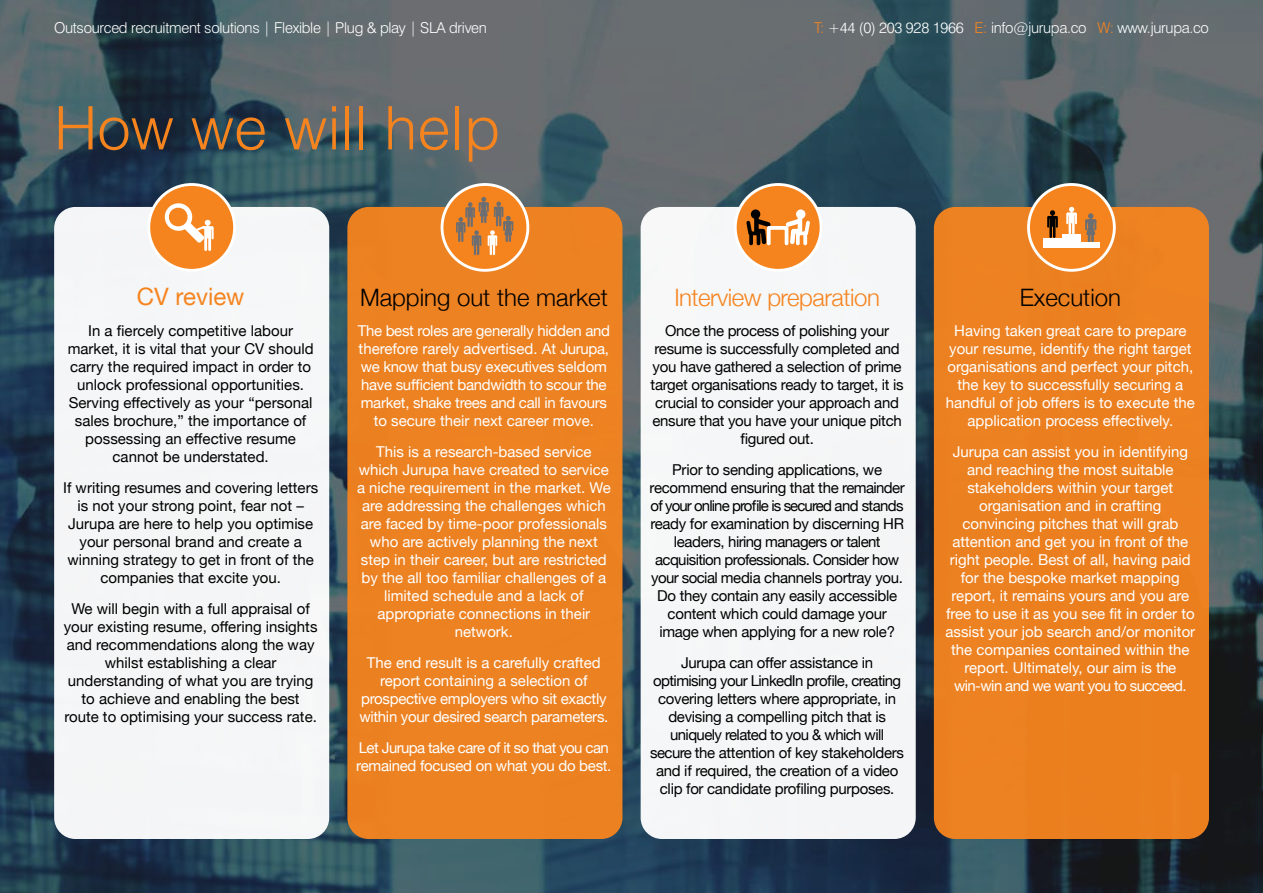
<style>
.page{position:relative;width:1263px;height:893px;background:#fff}
.page>*{position:absolute;margin:0;border:0;box-sizing:border-box;transform-origin:0 0}
.t1{font:300 60px "Helvetica";color:#f5841f}
.t2{font:300 24px "Helvetica Neue";color:#000}
.t3{font:300 24px "Helvetica Neue";letter-spacing:-.02em;color:#f5841f}
.t4{font:24px "Helvetica Neue";color:#f5841f}
.t5{font:15px/18px "Helvetica Neue";color:#fff;text-align:center}
.t6{font:15px/18px "Helvetica Neue";letter-spacing:-.02em;color:#000;text-align:center}
.t7{font:15px/18px "Helvetica Neue";color:#000;text-align:center}
.t8{font:15px/18px "Helvetica Neue";letter-spacing:-.02em;color:#fff;text-align:center}
.t9{font:300 15px "Swiss 721 BT";letter-spacing:-.02em;color:#fff}
.t10{font:15px/18px "Helvetica Neue";letter-spacing:-.04em;color:#fff}
.s1{color:#f5841f}
</style>
<div class="page">
<img style="left:0;top:1px;width:1263px;height:892px">
<div style="left:54px;top:207px;width:275px;height:632px;background:#f5f6f7;border-radius:21px"></div>
<div style="left:347px;top:207px;width:275px;height:632px;background:#ec8222;border-radius:21px"></div>
<div style="left:641px;top:207px;width:275px;height:632px;background:#f5f6f7;border-radius:21px"></div>
<div style="left:934px;top:207px;width:275px;height:632px;background:#eb8020;border-radius:21px"></div>
<div style="left:149px;top:184px;width:86px;height:86px;background:#f5841f;border-radius:50%"></div>
<div style="left:147px;top:183px;width:89px;height:89px;border:3px solid #fff;border-radius:50%"></div>
<svg style="left:164px;top:203px;width:50px;height:48px"></svg>
<div style="left:1028px;top:184px;width:86px;height:86px;background:#f5841f;border-radius:50%"></div>
<div style="left:1027px;top:183px;width:89px;height:89px;border:3px solid #fff;border-radius:50%"></div>
<svg style="left:1047px;top:210px;width:11px;height:28px"></svg>
<svg style="left:1066px;top:207px;width:11px;height:27px"></svg>
<svg style="left:1085px;top:213px;width:11px;height:29px"></svg>
<div style="left:1043px;top:238px;width:19px;height:9px;background:#fff"></div>
<div style="left:1081px;top:242px;width:19px;height:5px;background:#fff"></div>
<div style="left:1062px;top:234px;width:19px;height:13px;background:#fff"></div>
<div style="left:735px;top:184px;width:86px;height:86px;background:#f5841f;border-radius:50%"></div>
<div style="left:734px;top:183px;width:88px;height:89px;border:3px solid #fff;border-radius:50%"></div>
<svg style="left:796px;top:209px;width:9px;height:10px"></svg>
<div style="left:751px;top:209px;width:9px;height:10px;background:#000;border-radius:50%"></div>
<div style="left:767px;top:226px;width:21px;height:19px;border:4px solid #fff"></div>
<svg style="left:782px;top:213px;width:28px;height:33px"></svg>
<svg style="left:746px;top:213px;width:28px;height:33px"></svg>
<svg style="left:803px;top:233px;width:4px;height:10px"></svg>
<svg style="left:749px;top:233px;width:4px;height:10px"></svg>
<div style="left:442px;top:184px;width:86px;height:86px;background:#f5841f;border-radius:50%"></div>
<div style="left:441px;top:183px;width:88px;height:89px;border:3px solid #fff;border-radius:50%"></div>
<svg style="left:456px;top:197px;width:57px;height:58px"></svg>
<p class="t9" style="left:54px;top:19px;width:435px">Outsourced recruitment solutions | Flexible | Plug &amp; play | SLA driven</p>
<p class="t9" style="left:814px;top:19px;width:396px"><span class="s1">T:</span> +44 (0) 203 928 1966 <span class="s1">E:</span> info@jurupa.co <span class="s1">W:</span> www.jurupa.co</p>
<h1 class="t1" style="left:54px;top:77px;width:448px">How we will help</h1>
<h2 class="t4" style="left:137px;top:279px;width:109px">CV review</h2>
<p class="t7" style="left:68px;top:323px;width:247px">In a fiercely competitive labour market, it is vital that your CV should carry the required impact in order to unlock professional opportunities.<br>Serving effectively as your “personal sales brochure,” the importance of possessing an effective resume cannot be understated.</p>
<p class="t7" style="left:63px;top:479px;width:257px">If writing resumes and covering letters is not your strong point, fear not – Jurupa are here to help you optimise your personal brand and create a winning strategy to get in front of the companies that excite you.</p>
<p class="t7" style="left:64px;top:600px;width:255px">We will begin with a full appraisal of your existing resume, offering insights and recommendations along the way whilst establishing a clear understanding of what you are trying to achieve and enabling the best route to optimising your success rate.</p>
<h2 class="t2" style="left:360px;top:278px;width:249px">Mapping out the market</h2>
<p class="t8" style="left:358px;top:323px;width:254px">The best roles are generally hidden and therefore rarely advertised. At Jurupa, we know that busy executives seldom have sufficient bandwidth to scour the market, shake trees and call in favours to secure their next career move.</p>
<p class="t5" style="left:357px;top:444px;width:255px">This is a research-based service which Jurupa have created to service a niche requirement in the market. We are addressing the challenges which are faced by time-poor professionals who are actively planning the next step in their career, but are restricted by the all too familiar challenges of a limited schedule and a lack of appropriate connections in their network.</p>
<p class="t8" style="left:359px;top:654px;width:250px">The end result is a carefully crafted report containing a selection of prospective employers who sit exactly within your desired search parameters.</p>
<p class="t10" style="left:356px;top:739px;width:257px">Let Jurupa take care of it so that you can remained focused on what you do best.</p>
<h2 class="t3" style="left:674px;top:278px;width:207px">Interview preparation</h2>
<p class="t6" style="left:651px;top:323px;width:255px">Once the process of polishing your resume is successfully completed and you have gathered a selection of prime target organisations ready to target, it is crucial to consider your approach and ensure that you have your unique pitch figured out.</p>
<p class="t6" style="left:650px;top:462px;width:257px">Prior to sending applications, we recommend ensuring that the remainder of your online profile is secured and stands ready for examination by discerning HR leaders, hiring managers or talent acquisition professionals. Consider how your social media channels portray you.<br>Do they contain any easily accessible content which could damage your image when applying for a new role?</p>
<p class="t6" style="left:650px;top:654px;width:255px">Jurupa can offer assistance in optimising your LinkedIn profile, creating covering letters where appropriate, in devising a compelling pitch that is uniquely related to you &amp; which will secure the attention of key stakeholders and if required, the creation of a video clip for candidate profiling purposes.</p>
<h2 class="t2" style="left:1020px;top:278px;width:103px">Execution</h2>
<p class="t5" style="left:946px;top:323px;width:250px">Having taken great care to prepare your resume, identify the right target organisations and perfect your pitch, the key to successfully securing a handful of job offers is to execute the application process effectively.</p>
<p class="t5" style="left:945px;top:444px;width:251px">Jurupa can assist you in identifying and reaching the most suitable stakeholders within your target organisation and in crafting convincing pitches that will grab attention and get you in front of the right people. Best of all, having paid for the bespoke market mapping report, it remains yours and you are free to use it as you see fit in order to assist your job search and/or monitor the companies contained within the report. Ultimately, our aim is the win-win and we want you to succeed.</p>
</div>
